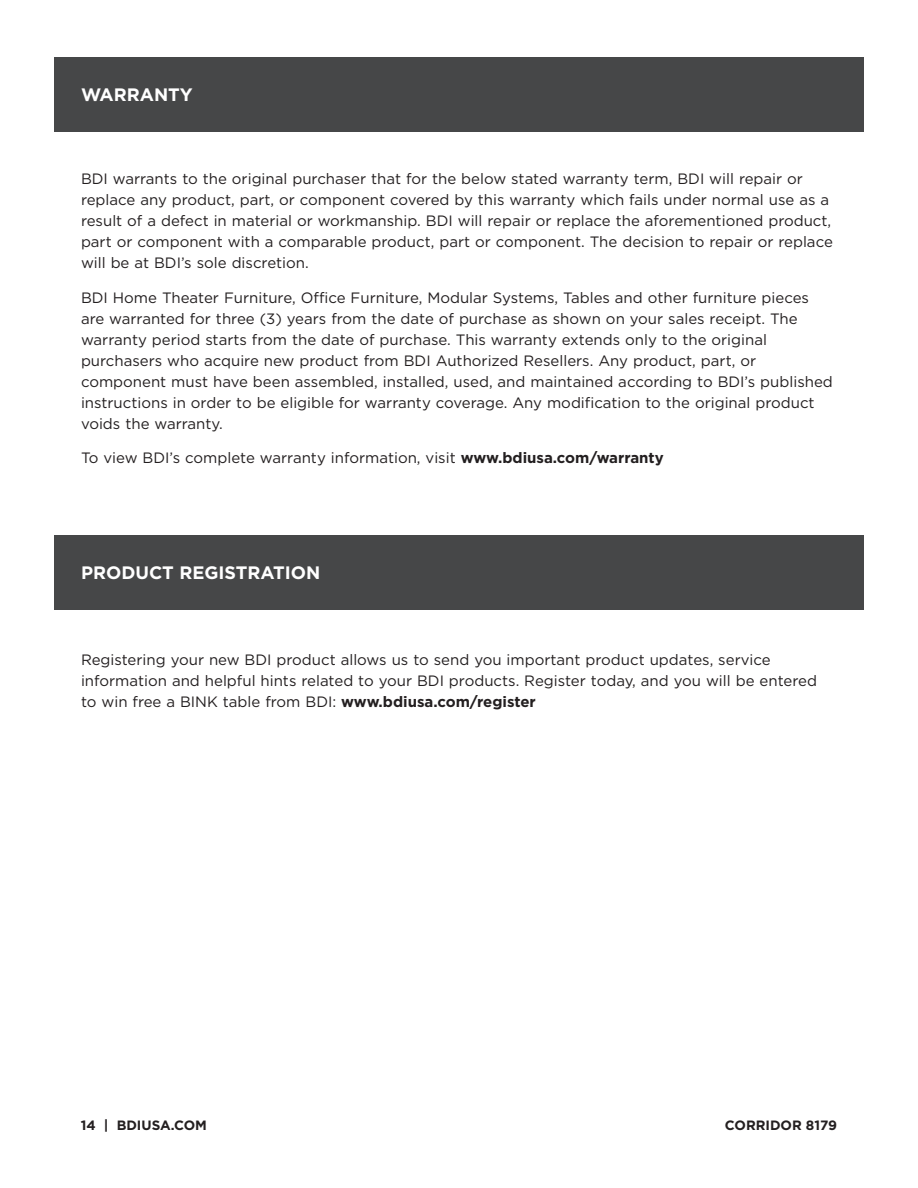
<style>
.page{position:relative;width:918px;height:1188px;background:#fff}
.page>*{position:absolute;margin:0;border:0;box-sizing:border-box;transform-origin:0 0}
.t1{font:700 18px "Gotham";color:#fff}
.t2{font:15px/21px "Gotham";color:#231f20}
.t3{font:700 13.5px "Gotham";color:#231f20}
.s1{font-weight:700}
</style>
<div class="page">
<div style="left:54px;top:57px;width:810px;height:74px;background:#464748"></div>
<div style="left:54px;top:536px;width:810px;height:74px;background:#464748"></div>
<p class="t1" style="left:81px;top:83px;width:113px">WARRANTY</p>
<p class="t2" style="left:81px;top:168px;width:753px">BDI warrants to the original purchaser that for the below stated warranty term, BDI will repair or replace any product, part, or component covered by this warranty which fails under normal use as a result of a defect in material or workmanship. BDI will repair or replace the aforementioned product, part or component with a comparable product, part or component. The decision to repair or replace will be at BDI’s sole discretion.</p>
<p class="t2" style="left:81px;top:287px;width:753px">BDI Home Theater Furniture, Office Furniture, Modular Systems, Tables and other furniture pieces are warranted for three (3) years from the date of purchase as shown on your sales receipt. The warranty period starts from the date of purchase. This warranty extends only to the original purchasers who acquire new product from BDI Authorized Resellers. Any product, part, or component must have been assembled, installed, used, and maintained according to BDI’s published instructions in order to be eligible for warranty coverage. Any modification to the original product voids the warranty.</p>
<p class="t2" style="left:81px;top:447px;width:584px">To view BDI’s complete warranty information, visit <span class="s1">www.bdiusa.com/warranty</span></p>
<p class="t1" style="left:81px;top:561px;width:241px">PRODUCT REGISTRATION</p>
<p class="t2" style="left:81px;top:649px;width:737px">Registering your new BDI product allows us to send you important product updates, service information and helpful hints related to your BDI products. Register today, and you will be entered to win free a BINK table from BDI: <span class="s1">www.bdiusa.com/register</span></p>
<p class="t3" style="left:81px;top:1117px;width:128px">14 | BDIUSA.COM</p>
<p class="t3" style="left:725px;top:1117px;width:114px">CORRIDOR 8179</p>
</div>
